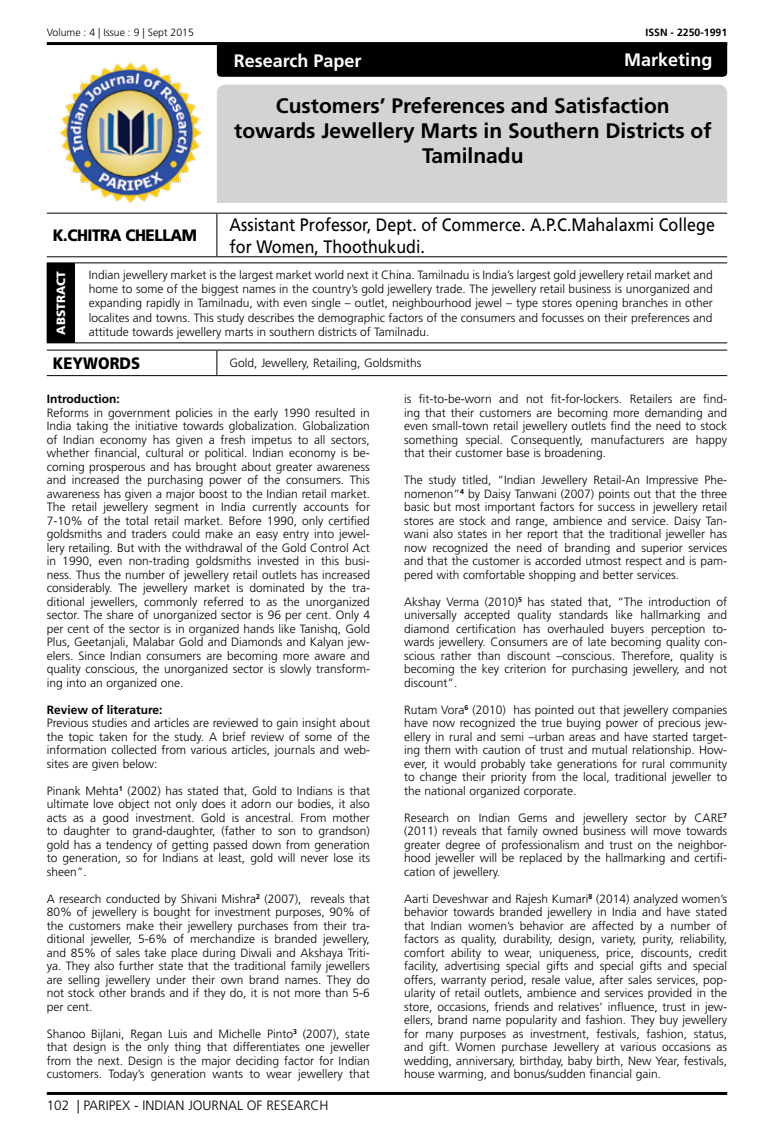
<style>
.page{position:relative;width:774px;height:1136px;background:#fff}
.page>*{position:absolute;margin:0;border:0;box-sizing:border-box;transform-origin:0 0}
.t1{font:700 21px/25.2px "Frutiger LT Std";color:#000;text-align:center}
.t2{font:18px/21.6px "Frutiger LT Std";color:#000;scale:.89 1}
.t3{font:700 18px "Frutiger LT Std";color:#fff}
.t4{font:900 16.5px "Frutiger LT Std";letter-spacing:-.03em;color:#000;scale:.92 1}
.t5{font:900 16.5px "Frutiger LT Std";color:#000;scale:.9 1}
.t6{font:300 13.5px "Frutiger LT Std";color:#000}
.t7{font:300 12px/13.5px "Frutiger LT Std";color:#000;text-align:justify}
.t8{font:700 12px "Frutiger LT Std";color:#000}
.t9{font:900 12px "Frutiger LT Std";color:#fff}
.t10{font:300 10.5px "Frutiger LT Std";color:#000}
.t11{font:700 10.5px "Frutiger LT Std";color:#000}
</style>
<div class="page">
<hr style="left:47px;top:42px;width:680px;height:3px;background:#000">
<hr style="left:47px;top:1091px;width:680px;height:3px;background:#000">
<div style="left:217px;top:85px;width:510px;height:118px;background:#d1d3d4"></div>
<div style="left:217px;top:45px;width:510px;height:32px;background:#000"></div>
<img style="left:61px;top:63px;width:139px;height:140px">
<hr style="left:47px;top:213px;width:170px;height:1px;background:#000">
<hr style="left:217px;top:213px;width:510px;height:1px;background:#000">
<hr style="left:216px;top:213px;width:1px;height:43px;background:#000">
<hr style="left:47px;top:256px;width:170px;height:1px;background:#000">
<hr style="left:217px;top:256px;width:510px;height:1px;background:#000">
<hr style="left:47px;top:350px;width:170px;height:1px;background:#000">
<hr style="left:217px;top:350px;width:510px;height:1px;background:#000">
<svg style="left:216px;top:350px;width:1px;height:25px"></svg>
<hr style="left:47px;top:375px;width:170px;height:1px;background:#000">
<hr style="left:217px;top:375px;width:510px;height:1px;background:#000">
<div style="left:47px;top:263px;width:27px;height:80px;background:#000"></div>
<svg style="left:47px;top:262px;width:27px;height:1px"></svg>
<hr style="left:74px;top:262px;width:653px;height:1px;background:#000">
<hr style="left:74px;top:263px;width:1px;height:79px;background:#000">
<hr style="left:74px;top:342px;width:653px;height:1px;background:#000">
<p class="t10" style="left:47px;top:27px;width:149px">Volume : 4 | Issue : 9 | Sept 2015</p>
<p class="t11" style="left:645px;top:27px;width:83px">ISSN - 2250-1991</p>
<h3 class="t4" style="left:53px;top:225px;width:158px">K.CHITRA CHELLAM</h3>
<h2 class="t3" style="left:624px;top:49px;width:90px">Marketing</h2>
<h2 class="t3" style="left:234px;top:50px;width:129px">Research Paper</h2>
<h1 class="t1" style="left:234px;top:93px;width:479px">Customers’ Preferences and Satisfaction towards Jewellery Marts in Southern Districts of<br>Tamilnadu</h1>
<h2 class="t2" style="left:230px;top:214px;width:547px">Assistant Professor, Dept. of Commerce. A.P.C.Mahalaxmi College for Women, Thoothukudi.</h2>
<p class="t9" style="left:54px;top:334px;width:65px;rotate:-90deg">ABSTRACT</p>
<p class="t7" style="left:89px;top:267px;width:625px;line-height:14.4px">Indian jewellery market is the largest market world next it China. Tamilnadu is India’s largest gold jewellery retail market and home to some of the biggest names in the country’s gold jewellery trade. The jewellery retail business is unorganized and expanding rapidly in Tamilnadu, with even single – outlet, neighbourhood jewel – type stores opening branches in other localites and towns. This study describes the demographic factors of the consumers and focusses on their preferences and attitude towards jewellery marts in southern districts of Tamilnadu.</p>
<h3 class="t5" style="left:53px;top:353px;width:99px">KEYWORDS</h3>
<p class="t7" style="left:230px;top:356px;width:193px">Gold, Jewellery, Retailing, Goldsmiths</p>
<p class="t8" style="left:47px;top:392px;width:75px">Introduction:</p>
<p class="t7" style="left:47px;top:406px;width:325px">Reforms in government policies in the early 1990 resulted in India taking the initiative towards globalization. Globalization of Indian economy has given a fresh impetus to all sectors, whether financial, cultural or political. Indian economy is be&shy;coming prosperous and has brought about greater awareness and increased the purchasing power of the consumers. This awareness has given a major boost to the Indian retail market.<br>The retail jewellery segment in India currently accounts for 7-10% of the total retail market. Before 1990, only certified goldsmiths and traders could make an easy entry into jewel&shy;lery retailing. But with the withdrawal of the Gold Control Act in 1990, even non-trading goldsmiths invested in this busi&shy;ness. Thus the number of jewellery retail outlets has increased considerably. The jewellery market is dominated by the tra&shy;ditional jewellers, commonly referred to as the unorganized sector. The share of unorganized sector is 96 per cent. Only 4 per cent of the sector is in organized hands like Tanishq, Gold Plus, Geetanjali, Malabar Gold and Diamonds and Kalyan jew&shy;elers. Since Indian consumers are becoming more aware and quality conscious, the unorganized sector is slowly transform&shy;ing into an organized one.</p>
<p class="t8" style="left:47px;top:702px;width:117px">Review of literature:</p>
<p class="t7" style="left:47px;top:716px;width:325px">Previous studies and articles are reviewed to gain insight about the topic taken for the study. A brief review of some of the information collected from various articles, journals and web&shy;sites are given below:</p>
<p class="t7" style="left:47px;top:784px;width:325px">Pinank Mehta<sup>1</sup> (2002) has stated that, Gold to Indians is that ultimate love object not only does it adorn our bodies, it also acts as a good investment. Gold is ancestral. From mother to daughter to grand-daughter, (father to son to grandson) gold has a tendency of getting passed down from generation to generation, so for Indians at least, gold will never lose its sheen”.</p>
<p class="t7" style="left:47px;top:892px;width:325px">A research conducted by Shivani Mishra<sup>2</sup> (2007), reveals that 80% of jewellery is bought for investment purposes, 90% of the customers make their jewellery purchases from their tra&shy;ditional jeweller, 5-6% of merchandize is branded jewellery, and 85% of sales take place during Diwali and Akshaya Triti&shy;ya. They also further state that the traditional family jewellers are selling jewellery under their own brand names. They do not stock other brands and if they do, it is not more than 5-6 per cent.</p>
<p class="t7" style="left:47px;top:1027px;width:325px">Shanoo Bijlani, Regan Luis and Michelle Pinto<sup>3</sup> (2007), state that design is the only thing that differentiates one jeweller from the next. Design is the major deciding factor for Indian customers. Today’s generation wants to wear jewellery that</p>
<p class="t6" style="left:47px;top:1097px;width:283px">102 | PARIPEX - INDIAN JOURNAL OF RESEARCH</p>
<p class="t7" style="left:404px;top:392px;width:325px">is fit-to-be-worn and not fit-for-lockers. Retailers are find&shy;ing that their customers are becoming more demanding and even small-town retail jewellery outlets find the need to stock something special. Consequently, manufacturers are happy that their customer base is broadening.</p>
<p class="t7" style="left:404px;top:473px;width:325px">The study titled, “Indian Jewellery Retail-An Impressive Phe&shy;nomenon”<sup>4</sup> by Daisy Tanwani (2007) points out that the three basic but most important factors for success in jewellery retail stores are stock and range, ambience and service. Daisy Tan&shy;wani also states in her report that the traditional jeweller has now recognized the need of branding and superior services and that the customer is accorded utmost respect and is pam&shy;pered with comfortable shopping and better services.</p>
<p class="t7" style="left:404px;top:595px;width:325px">Akshay Verma (2010)<sup>5</sup> has stated that, “The introduction of universally accepted quality standards like hallmarking and diamond certification has overhauled buyers perception to&shy;wards jewellery. Consumers are of late becoming quality con&shy;scious rather than discount –conscious. Therefore, quality is becoming the key criterion for purchasing jewellery, and not discount”.</p>
<p class="t7" style="left:404px;top:703px;width:325px">Rutam Vora<sup>6</sup> (2010) has pointed out that jewellery companies have now recognized the true buying power of precious jew&shy;ellery in rural and semi –urban areas and have started target&shy;ing them with caution of trust and mutual relationship. How&shy;ever, it would probably take generations for rural community to change their priority from the local, traditional jeweller to the national organized corporate.</p>
<p class="t7" style="left:404px;top:811px;width:325px">Research on Indian Gems and jewellery sector by CARE<sup>7 </sup>(2011) reveals that family owned business will move towards greater degree of professionalism and trust on the neighbor&shy;hood jeweller will be replaced by the hallmarking and certifi&shy;cation of jewellery.</p>
<p class="t7" style="left:404px;top:892px;width:325px">Aarti Deveshwar and Rajesh Kumari<sup>8</sup> (2014) analyzed women’s behavior towards branded jewellery in India and have stated that Indian women’s behavior are affected by a number of factors as quality, durability, design, variety, purity, reliability, comfort ability to wear, uniqueness, price, discounts, credit facility, advertising special gifts and special gifts and special offers, warranty period, resale value, after sales services, pop&shy;ularity of retail outlets, ambience and services provided in the store, occasions, friends and relatives’ influence, trust in jew&shy;ellers, brand name popularity and fashion. They buy jewellery for many purposes as investment, festivals, fashion, status, and gift. Women purchase Jewellery at various occasions as wedding, anniversary, birthday, baby birth, New Year, festivals, house warming, and bonus/sudden financial gain.</p>
</div>
